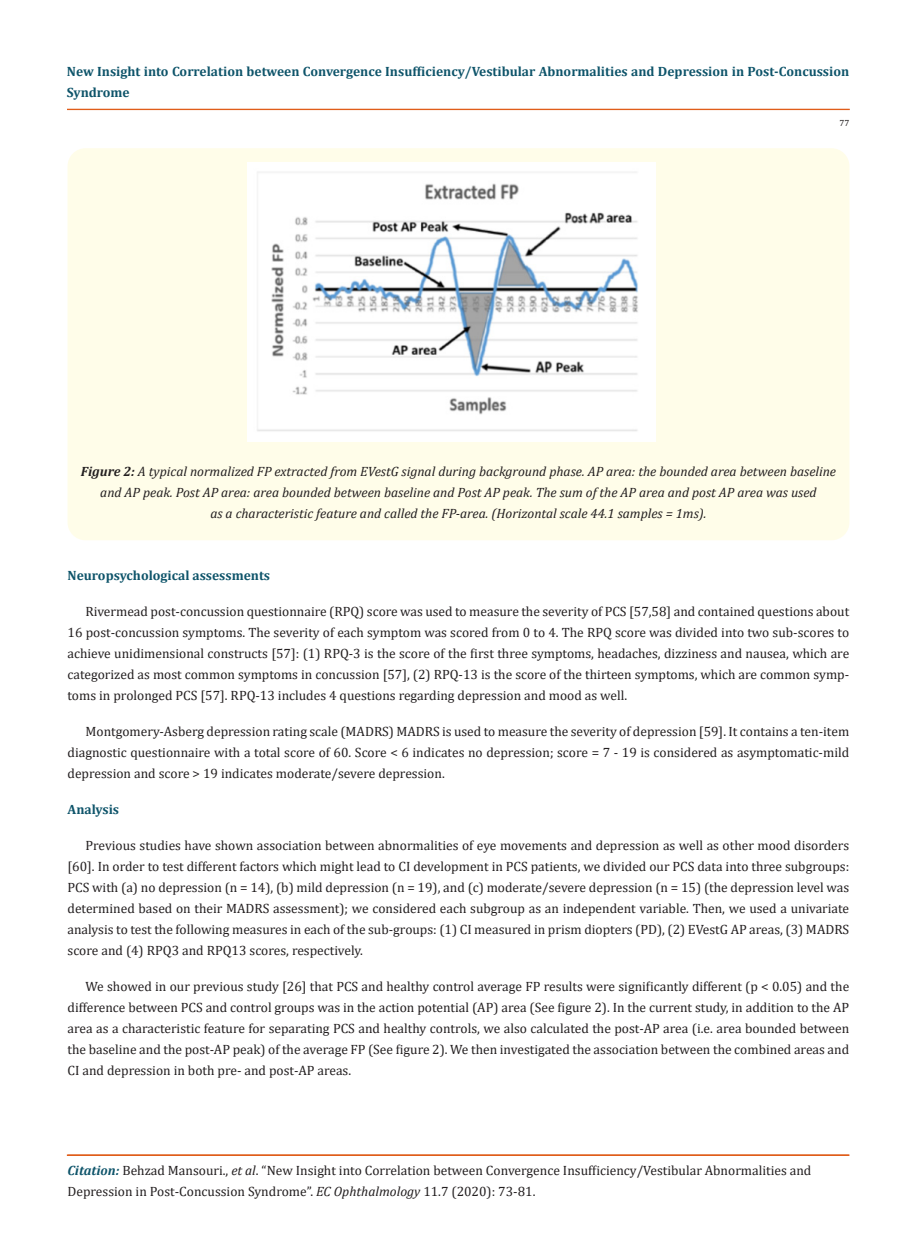
<style>
.page{position:relative;width:917px;height:1260px;background:#fff}
.page>*{position:absolute;margin:0;border:0;box-sizing:border-box;transform-origin:0 0}
.Normal__Web{font:13.5px/21px "Cambria";color:#231f20;text-align:justify}
.t1{font:italic 13.5px/21px "Cambria";color:#231f20;text-align:center}
.Heading_2{font:700 13.5px/21px "Cambria";color:#0e546a}
.t2{font:9px "Cambria";color:#231f20}
.s1{font-weight:700}
.s2{font-weight:700;font-style:italic;color:#0e546a}
.s3{font-style:italic}
</style>
<div class="page">
<div style="left:67px;top:109px;width:782px;height:1px;border:1px solid #e05d1a"></div>
<div style="left:67px;top:1155px;width:782px;height:1px;border:1px solid #e05d1a"></div>
<div style="left:68px;top:148px;width:781px;height:392px;background:#fffde9;border-radius:18px"></div>
<img style="left:248px;top:162px;width:407px;height:280px">
<p class="Heading_2" style="left:67px;top:61px;width:783px">New Insight into Correlation between Convergence Insufficiency/Vestibular Abnormalities and Depression in Post-Concussion<br>Syndrome</p>
<p class="t2" style="left:839px;top:117px;width:11px">77</p>
<p class="t1" style="left:81px;top:460px;width:756px"><span class="s1">Figure 2:</span> A typical normalized FP extracted from EVestG signal during background phase. AP area: the bounded area between baseline and AP peak. Post AP area: area bounded between baseline and Post AP peak. The sum of the AP area and post AP area was used<br>as a characteristic feature and called the FP-area. (Horizontal scale 44.1 samples = 1ms).</p>
<p class="Heading_2" style="left:68px;top:564px;width:204px">Neuropsychological assessments</p>
<p class="Normal__Web" style="left:68px;top:600px;width:783px;text-indent:18px">Rivermead post-concussion questionnaire (RPQ) score was used to measure the severity of PCS [57,58] and contained questions about 16 post-concussion symptoms. The severity of each symptom was scored from 0 to 4. The RPQ score was divided into two sub-scores to achieve unidimensional constructs [57]: (1) RPQ-3 is the score of the first three symptoms, headaches, dizziness and nausea, which are categorized as most common symptoms in concussion [57], (2) RPQ-13 is the score of the thirteen symptoms, which are common symp&shy;toms in prolonged PCS [57]. RPQ-13 includes 4 questions regarding depression and mood as well.</p>
<p class="Normal__Web" style="left:68px;top:720px;width:783px;text-indent:18px">Montgomery-Asberg depression rating scale (MADRS) MADRS is used to measure the severity of depression [59]. It contains a ten-item diagnostic questionnaire with a total score of 60. Score &lt; 6 indicates no depression; score = 7 - 19 is considered as asymptomatic-mild depression and score &gt; 19 indicates moderate/severe depression.</p>
<p class="Heading_2" style="left:68px;top:798px;width:53px">Analysis</p>
<p class="Normal__Web" style="left:68px;top:834px;width:783px;text-indent:18px">Previous studies have shown association between abnormalities of eye movements and depression as well as other mood disorders [60]. In order to test different factors which might lead to CI development in PCS patients, we divided our PCS data into three subgroups:<br>PCS with (a) no depression (n = 14), (b) mild depression (n = 19), and (c) moderate/severe depression (n = 15) (the depression level was determined based on their MADRS assessment); we considered each subgroup as an independent variable. Then, we used a univariate analysis to test the following measures in each of the sub-groups: (1) CI measured in prism diopters (PD), (2) EVestG AP areas, (3) MADRS score and (4) RPQ3 and RPQ13 scores, respectively.</p>
<p class="Normal__Web" style="left:68px;top:975px;width:783px;text-indent:18px">We showed in our previous study [26] that PCS and healthy control average FP results were significantly different (p &lt; 0.05) and the difference between PCS and control groups was in the action potential (AP) area (See figure 2). In the current study, in addition to the AP area as a characteristic feature for separating PCS and healthy controls, we also calculated the post-AP area (i.e. area bounded between the baseline and the post-AP peak) of the average FP (See figure 2). We then investigated the association between the combined areas and CI and depression in both pre- and post-AP areas.</p>
<p class="Normal__Web" style="left:68px;top:1160px;width:745px"><span class="s2">Citation:</span> Behzad Mansouri., <span class="s3">et al</span>. “New Insight into Correlation between Convergence Insufficiency/Vestibular Abnormalities and</p>
<p class="Normal__Web" style="left:68px;top:1181px;width:469px">Depression in Post-Concussion Syndrome”. <span class="s3">EC Ophthalmology</span> 11.7 (2020): 73-81.</p>
</div>
